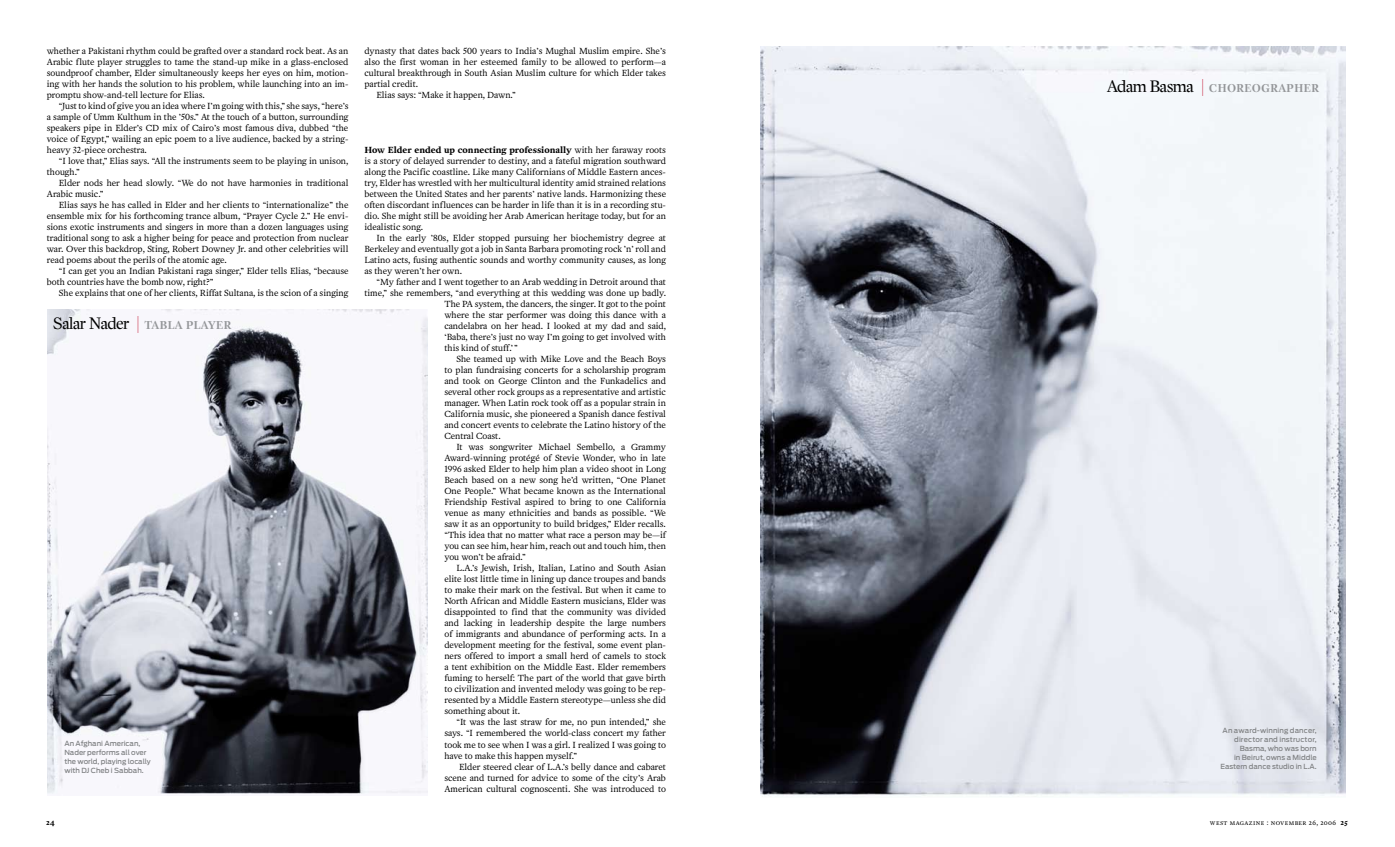
<style>
.page{position:relative;width:1395px;height:847px;background:#fff}
.page>*{position:absolute;margin:0;border:0;box-sizing:border-box;transform-origin:0 0}
.t1{font:600 11px "Zocalo Display LF";letter-spacing:.05em;color:#939598}
.t2{font:300 9px/11px "FB Kis Text";color:#000;text-align:justify}
.t3{font:700 7.6px "FB Kis Text OSF";color:#000}
.t4{font:500 7px/9px "Antenna";color:#808284;text-align:right}
.t5{font:300 7px "FB Kis Text SC";letter-spacing:.05em;color:#000}
.s1{font-weight:400;font-size:16px;color:#000}
.s2{font-family:"Antenna";font-weight:100;font-size:18px;color:#c51b36}
.s3{font-weight:700}
.s4{font-family:"FB Kis Text OSF";font-weight:700;font-size:7.5px}
</style>
<div class="page">
<img style="left:760px;top:46px;width:586px;height:750px">
<img style="left:47px;top:309px;width:381px;height:485px">
<p class="t2" style="left:47px;top:45px;width:303px">whether a Pakistani rhythm could be grafted over a standard rock beat. As an Arabic flute player struggles to tame the stand-up mike in a glass-enclosed soundproof chamber, Elder simultaneously keeps her eyes on him, motion&shy;ing with her hands the solution to his problem, while launching into an im&shy;promptu show-and-tell lecture for Elias.</p>
<p class="t2" style="left:47px;top:100px;width:303px;text-indent:12px">“Just to kind of give you an idea where I’m going with this,” she says, “here’s a sample of Umm Kulthum in the ’50s.” At the touch of a button, surrounding speakers pipe in Elder’s CD mix of Cairo’s most famous diva, dubbed “the voice of Egypt,” wailing an epic poem to a live audience, backed by a string&shy;heavy 32-piece orchestra.</p>
<p class="t2" style="left:47px;top:155px;width:303px;text-indent:12px">“I love that,” Elias says. “All the instruments seem to be playing in unison, though.”</p>
<p class="t2" style="left:47px;top:177px;width:303px;text-indent:12px">Elder nods her head slowly. “We do not have harmonies in traditional<br>Arabic music.”</p>
<p class="t2" style="left:47px;top:199px;width:303px;text-indent:12px">Elias says he has called in Elder and her clients to “internationalize” the ensemble mix for his forthcoming trance album, “Prayer Cycle 2.” He envi&shy;sions exotic instruments and singers in more than a dozen languages using traditional song to ask a higher being for peace and protection from nuclear war. Over this backdrop, Sting, Robert Downey Jr. and other celebrities will read poems about the perils of the atomic age.</p>
<p class="t2" style="left:47px;top:265px;width:303px;text-indent:12px">“I can get you an Indian Pakistani raga singer,” Elder tells Elias, “because both countries have the bomb now, right?”</p>
<p class="t2" style="left:59px;top:287px;width:291px">She explains that one of her clients, Riffat Sultana, is the scion of a singing</p>
<p class="t1" style="left:53px;top:318px;width:179px"><span class="s1">Salar Nader</span> <span class="s2">|</span> TABLA PLAYER</p>
<p class="t4" style="left:64px;top:738px;width:88px;text-align:left">An Afghani American,<br>Nader performs all over the world, playing locally with DJ Cheb i Sabbah.</p>
<p class="t2" style="left:364px;top:45px;width:303px">dynasty that dates back 500 years to India’s Mughal Muslim empire. She’s</p>
<p class="t2" style="left:364px;top:56px;width:303px">also the first woman in her esteemed family to be allowed to perform—a</p>
<p class="t2" style="left:364px;top:67px;width:303px">cultural breakthrough in South Asian Muslim culture for which Elder takes</p>
<p class="t2" style="left:364px;top:78px;width:55px">partial credit.</p>
<p class="t2" style="left:376px;top:89px;width:141px">Elias says: “Make it happen, Dawn.”</p>
<p class="t2" style="left:364px;top:144px;width:303px"><span class="s3">How Elder ended up connecting professionally</span> with her faraway roots is a story of delayed surrender to destiny, and a fateful migration southward along the Pacific coastline. Like many Californians of Middle Eastern ances&shy;try, Elder has wrestled with her multicultural identity amid strained relations between the United States and her parents’ native lands. Harmonizing these often discordant influences can be harder in life than it is in a recording stu&shy;dio. She might still be avoiding her Arab American heritage today, but for an idealistic song.</p>
<p class="t2" style="left:364px;top:232px;width:303px;text-indent:12px">In the early ’80s, Elder stopped pursuing her biochemistry degree at Berkeley and eventually got a job in Santa Barbara promoting rock ’n’ roll and Latino acts, fusing authentic sounds and worthy community causes, as long as they weren’t her own.</p>
<p class="t2" style="left:376px;top:276px;width:291px">“My father and I went together to an Arab wedding in Detroit around that</p>
<p class="t2" style="left:364px;top:287px;width:303px">time,” she remembers, “and everything at this wedding was done up badly.</p>
<p class="t2" style="left:444px;top:298px;width:223px">The PA system, the dancers, the singer. It got to the point</p>
<p class="t2" style="left:444px;top:309px;width:223px">where the star performer was doing this dance with a</p>
<p class="t2" style="left:444px;top:320px;width:223px">candelabra on her head. I looked at my dad and said,</p>
<p class="t2" style="left:444px;top:331px;width:223px">‘Baba, there’s just no way I’m going to get involved with</p>
<p class="t2" style="left:444px;top:342px;width:75px">this kind of stuff.’”</p>
<p class="t2" style="left:456px;top:353px;width:211px">She teamed up with Mike Love and the Beach Boys</p>
<p class="t2" style="left:444px;top:364px;width:223px">to plan fundraising concerts for a scholarship program</p>
<p class="t2" style="left:444px;top:375px;width:223px">and took on George Clinton and the Funkadelics and</p>
<p class="t2" style="left:444px;top:386px;width:223px">several other rock groups as a representative and artistic</p>
<p class="t2" style="left:444px;top:397px;width:223px">manager. When Latin rock took off as a popular strain in</p>
<p class="t2" style="left:444px;top:408px;width:223px">California music, she pioneered a Spanish dance festival</p>
<p class="t2" style="left:444px;top:419px;width:223px">and concert events to celebrate the Latino history of the</p>
<p class="t2" style="left:444px;top:430px;width:58px">Central Coast.</p>
<p class="t2" style="left:456px;top:441px;width:211px">It was songwriter Michael Sembello, a Grammy</p>
<p class="t2" style="left:444px;top:452px;width:223px">Award-winning protégé of Stevie Wonder, who in late</p>
<p class="t2" style="left:444px;top:463px;width:223px">1996 asked Elder to help him plan a video shoot in Long</p>
<p class="t2" style="left:444px;top:474px;width:223px">Beach based on a new song he’d written, “One Planet</p>
<p class="t2" style="left:444px;top:485px;width:223px">One People.” What became known as the International</p>
<p class="t2" style="left:444px;top:496px;width:223px">Friendship Festival aspired to bring to one California</p>
<p class="t2" style="left:444px;top:507px;width:223px">venue as many ethnicities and bands as possible. “We</p>
<p class="t2" style="left:444px;top:518px;width:223px">saw it as an opportunity to build bridges,” Elder recalls.</p>
<p class="t2" style="left:444px;top:529px;width:223px">“This idea that no matter what race a person may be—if</p>
<p class="t2" style="left:444px;top:540px;width:223px">you can see him, hear him, reach out and touch him, then</p>
<p class="t2" style="left:444px;top:551px;width:83px">you won’t be afraid.”</p>
<p class="t2" style="left:456px;top:562px;width:211px">L.A.’s Jewish, Irish, Italian, Latino and South Asian</p>
<p class="t2" style="left:444px;top:573px;width:223px">elite lost little time in lining up dance troupes and bands</p>
<p class="t2" style="left:444px;top:584px;width:223px">to make their mark on the festival. But when it came to</p>
<p class="t2" style="left:444px;top:595px;width:223px">North African and Middle Eastern musicians, Elder was</p>
<p class="t2" style="left:444px;top:606px;width:223px">disappointed to find that the community was divided</p>
<p class="t2" style="left:444px;top:617px;width:223px">and lacking in leadership despite the large numbers</p>
<p class="t2" style="left:444px;top:628px;width:223px">of immigrants and abundance of performing acts. In a</p>
<p class="t2" style="left:444px;top:639px;width:223px">development meeting for the festival, some event plan-</p>
<p class="t2" style="left:444px;top:650px;width:223px">ners offered to import a small herd of camels to stock</p>
<p class="t2" style="left:444px;top:661px;width:223px">a tent exhibition on the Middle East. Elder remembers</p>
<p class="t2" style="left:444px;top:672px;width:223px">fuming to herself: The part of the world that gave birth</p>
<p class="t2" style="left:444px;top:683px;width:223px">to civilization and invented melody was going to be rep-</p>
<p class="t2" style="left:444px;top:694px;width:223px">resented by a Middle Eastern stereotype—unless she did</p>
<p class="t2" style="left:444px;top:705px;width:77px">something about it.</p>
<p class="t2" style="left:456px;top:716px;width:211px">“It was the last straw for me, no pun intended,” she</p>
<p class="t2" style="left:444px;top:727px;width:223px">says. “I remembered the world-class concert my father</p>
<p class="t2" style="left:444px;top:738px;width:223px">took me to see when I was a girl. I realized I was going to</p>
<p class="t2" style="left:444px;top:749px;width:134px">have to make this happen myself.”</p>
<p class="t2" style="left:459px;top:760px;width:208px">Elder steered clear of L.A.’s belly dance and cabaret</p>
<p class="t2" style="left:444px;top:771px;width:223px">scene and turned for advice to some of the city’s Arab</p>
<p class="t2" style="left:444px;top:782px;width:223px">American cultural cognoscenti. She was introduced to</p>
<p class="t1" style="left:1107px;top:81px;width:213px"><span class="s1">Adam Basma</span> <span class="s2">|</span> CHOREOGRAPHER</p>
<p class="t4" style="left:1220px;top:725px;width:98px">An award-winning dancer, director and instructor,<br>Basma, who was born<br>in Beirut, owns a Middle<br>Eastern dance studio in L.A.</p>
<p class="t3" style="left:46px;top:817px;width:10px">24</p>
<p class="t5" style="left:1210px;top:817px;width:139px">west magazine : november 26, 2006 <span class="s4">25</span></p>
</div>
